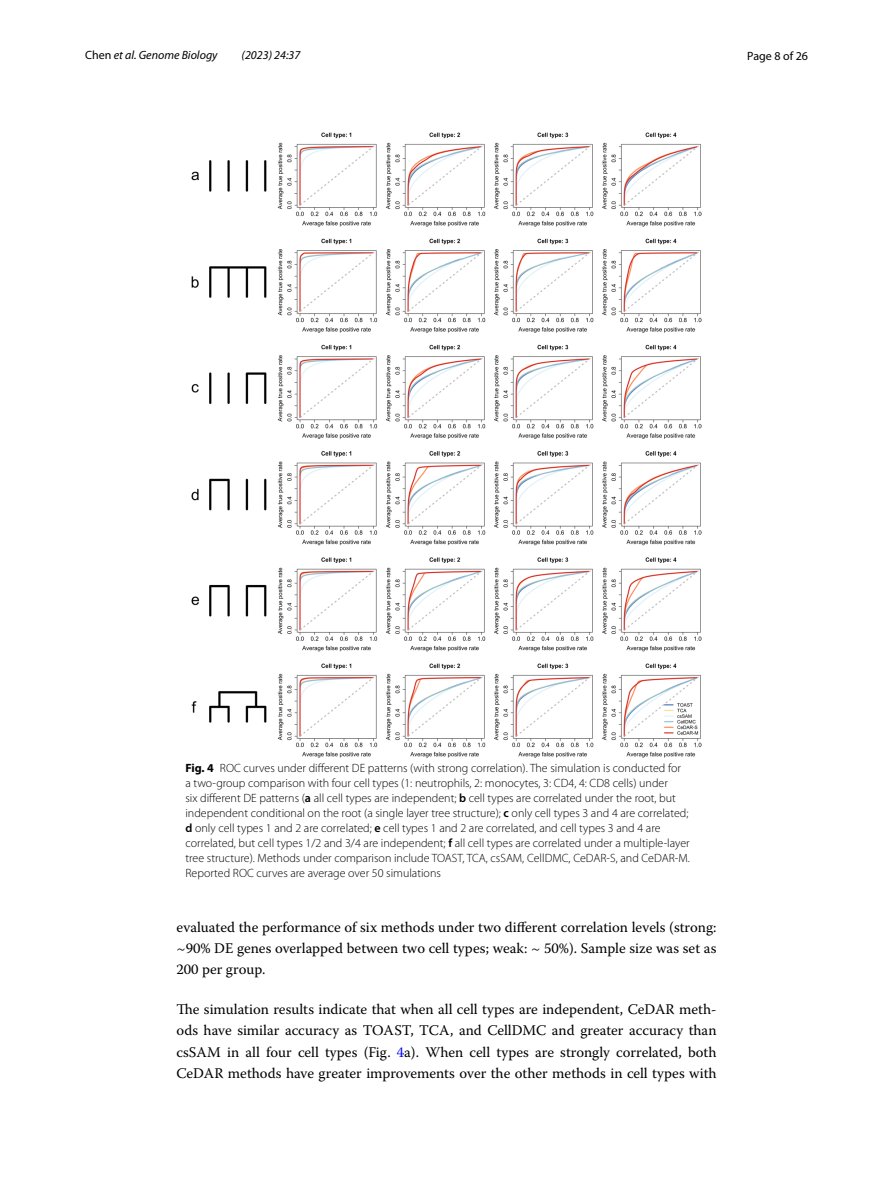
<style>
.page{position:relative;width:893px;height:1187px;background:#fff}
.page>*{position:absolute;margin:0;border:0;box-sizing:border-box;transform-origin:0 0}
.t1{font:14.7px/21.3px "Warnock Pro";color:#000;text-align:justify}
.t2{font:300 12px/15px "Myriad Pro";color:#000}
.t3{font:italic 12px "Myriad Pro";color:#000}
.t4{font:12px "Myriad Pro";color:#000}
.s1{font-style:normal}
.s2{font-weight:700}
.s3{font-weight:600}
.s4{color:#00f}
</style>
<div class="page">
<img style="left:191px;top:133px;width:511px;height:624px">
<p class="t3" style="left:85px;top:48px;width:134px"><span class="s1">Chen</span> et al. Genome Biology</p>
<p class="t3" style="left:242px;top:48px;width:60px">(2023) 24:37</p>
<p class="t4" style="left:747px;top:48px;width:62px">Page 8 of 26</p>
<p class="t2" style="left:185px;top:760px;width:506px"><span class="s2">Fig. 4</span> ROC curves under different DE patterns (with strong correlation). The simulation is conducted for<br>a two-group comparison with four cell types (1: neutrophils, 2: monocytes, 3: CD4, 4: CD8 cells) under<br>six different DE patterns (<span class="s3">a</span> all cell types are independent; <span class="s3">b</span> cell types are correlated under the root, but independent conditional on the root (a single layer tree structure); <span class="s3">c</span> only cell types 3 and 4 are correlated; <span class="s3">d</span> only cell types 1 and 2 are correlated; <span class="s3">e</span> cell types 1 and 2 are correlated, and cell types 3 and 4 are correlated, but cell types 1/2 and 3/4 are independent; <span class="s3">f</span> all cell types are correlated under a multiple-layer tree structure). Methods under comparison include TOAST, TCA, csSAM, CellDMC, CeDAR-S, and CeDAR-M.<br>Reported ROC curves are average over 50 simulations</p>
<p class="t1" style="left:176px;top:915px;width:541px">evaluated the performance of six methods under two different correlation levels (strong: ~90% DE genes overlapped between two cell types; weak: ~ 50%). Sample size was set as 200 per group.</p>
<p class="t1" style="left:176px;top:998px;width:542px">The simulation results indicate that when all cell types are independent, CeDAR meth&shy;ods have similar accuracy as TOAST, TCA, and CellDMC and greater accuracy than csSAM in all four cell types (Fig. <span class="s4">4</span>a). When cell types are strongly correlated, both CeDAR methods have greater improvements over the other methods in cell types with</p>
</div>
